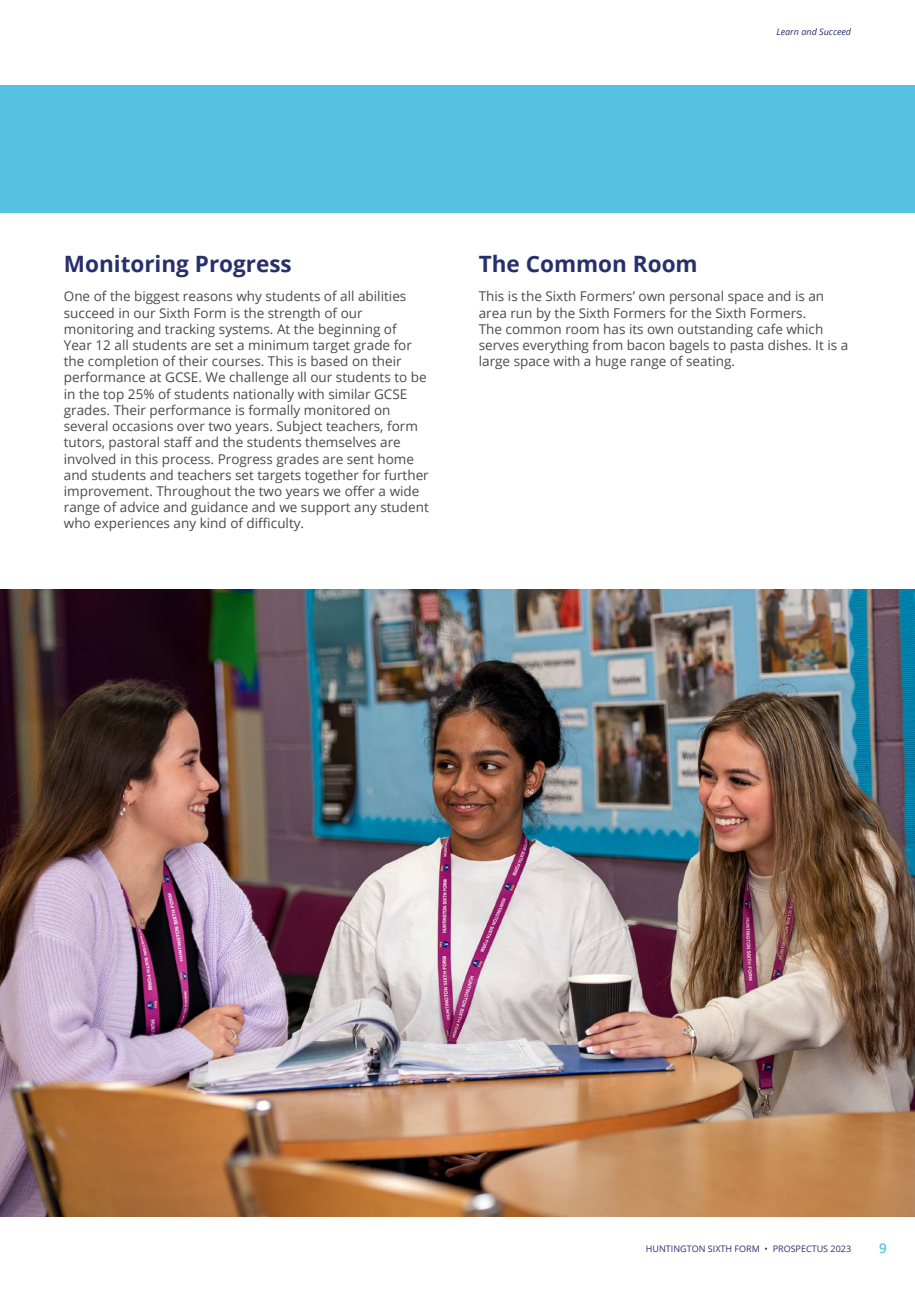
<style>
.page{position:relative;width:915px;height:1289px;background:#fff}
.page>*{position:absolute;margin:0;border:0;box-sizing:border-box;transform-origin:0 0}
.t1{font:700 22.5px "Open Sans";color:#28306a}
.t2{font:13.5px/16.2px "Open Sans";color:#4a4a49}
.t3{font:600 13.5px "Open Sans";color:#56c2e1}
.t4{font:9px "Open Sans";color:#28306a}
.t5{font:italic 9px "Open Sans";color:#28306a}
</style>
<div class="page">
<img style="left:0;top:589px;width:914px;height:627px">
<div style="left:0;top:85px;width:914px;height:128px;background:#56c2e1"></div>
<p class="t5" style="left:776px;top:26px;width:76px">Learn and Succeed</p>
<h1 class="t1" style="left:64px;top:248px;width:229px">Monitoring Progress</h1>
<p class="t2" style="left:64px;top:288px;width:366px">One of the biggest reasons why students of all abilities succeed in our Sixth Form is the strength of our monitoring and tracking systems. At the beginning of<br>Year 12 all students are set a minimum target grade for the completion of their courses. This is based on their performance at GCSE. We challenge all our students to be in the top 25% of students nationally with similar GCSE grades. Their performance is formally monitored on several occasions over two years. Subject teachers, form tutors, pastoral staff and the students themselves are involved in this process. Progress grades are sent home and students and teachers set targets together for further improvement. Throughout the two years we offer a wide range of advice and guidance and we support any student who experiences any kind of difficulty.</p>
<h1 class="t1" style="left:478px;top:248px;width:220px">The Common Room</h1>
<p class="t2" style="left:478px;top:288px;width:371px">This is the Sixth Formers’ own personal space and is an area run by the Sixth Formers for the Sixth Formers.<br>The common room has its own outstanding cafe which serves everything from bacon bagels to pasta dishes. It is a large space with a huge range of seating.</p>
<p class="t4" style="left:645px;top:1242px;width:207px">HUNTINGTON SIXTH FORM • PROSPECTUS 2023</p>
<p class="t3" style="left:878px;top:1239px;width:9px">9</p>
</div>
